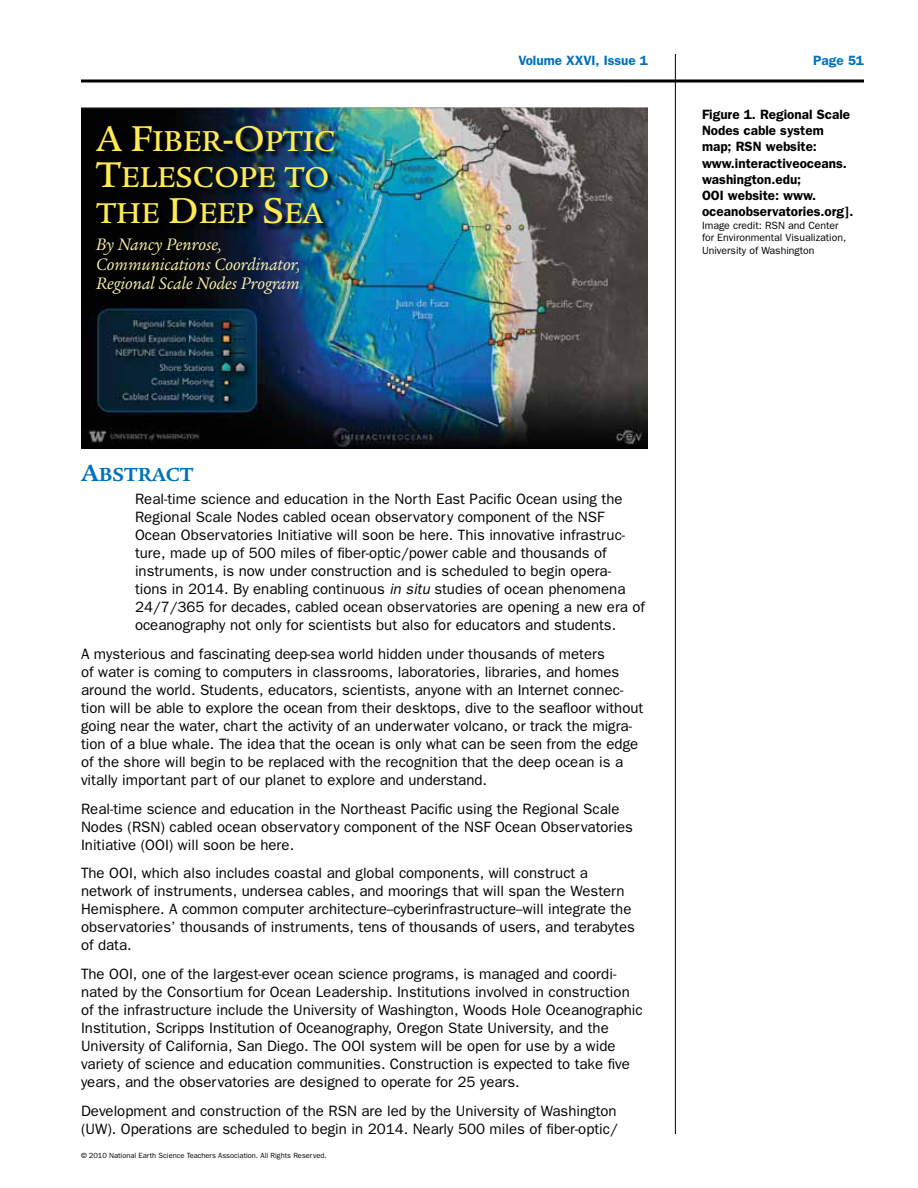
<style>
.page{position:relative;width:918px;height:1188px;background:#fff}
.page>*{position:absolute;margin:0;border:0;box-sizing:border-box;transform-origin:0 0}
.t1{font:31.2px/36px "Legacy Serif Medium SC800";color:#ffea53}
.t2{font:20.4px "Legacy Serif Bold SC800";color:#0072bc}
.t3{font:italic 18px/19.5px "Legacy Serif";color:#fff3ac}
.t4{font:15px/18px "Franklin Gothic";color:#000}
.t5{font:600 13.5px/16.2px "Franklin Gothic";color:#000}
.t6{font:600 13.5px "Franklin Gothic";color:#0072bc}
.t7{font:10.5px/12.6px "Franklin Gothic";color:#000}
.t8{font:7.5px "Franklin Gothic";color:#000}
.s1{font-size:39px}
.s2{font-size:25.5px}
.s3{font-style:italic}
</style>
<div class="page">
<img style="left:81px;top:108px;width:567px;height:341px">
<hr style="left:81px;top:80px;width:783px;height:2px;background:#000">
<hr style="left:675px;top:54px;width:1px;height:1080px;background:#000">
<svg style="left:96px;top:126px;width:246px;height:106px"></svg>
<h1 class="t1" style="left:96px;top:124px;width:241px"><span class="s1">A F</span>IBER<span class="s1">-O</span>PTIC<br><span class="s1">T</span>ELESCOPE TO<br>THE <span class="s1">D</span>EEP <span class="s1">S</span>EA</h1>
<p class="t3" style="left:96px;top:235px;width:206px">By Nancy Penrose,<br>Communications Coordinator,<br>Regional Scale Nodes Program</p>
<p class="t6" style="left:518px;top:52px;width:131px">Volume XXVI, Issue 1</p>
<p class="t6" style="left:813px;top:52px;width:52px">Page 51</p>
<p class="t5" style="left:702px;top:106px;width:153px">Figure 1. Regional Scale<br>Nodes cable system map; RSN website: www.interactiveoceans. washington.edu;<br>OOI website: www. oceanobservatories.org].</p>
<p class="t7" style="left:702px;top:219px;width:146px">Image credit: RSN and Center for Environmental Visualization,<br>University of Washington</p>
<h2 class="t2" style="left:81px;top:462px;width:114px"><span class="s2">A</span>BSTRACT</h2>
<p class="t4" style="left:135px;top:490px;width:512px">Real-time science and education in the North East Pacific Ocean using the Regional Scale Nodes cabled ocean observatory component of the NSF Ocean Observatories Initiative will soon be here. This innovative infrastruc&shy;ture, made up of 500 miles of fiber-optic/power cable and thousands of instruments, is now under construction and is scheduled to begin opera&shy;tions in 2014. By enabling continuous <span class="s3">in situ</span> studies of ocean phenomena 24/7/365 for decades, cabled ocean observatories are opening a new era of oceanography not only for scientists but also for educators and students.</p>
<p class="t4" style="left:81px;top:644px;width:564px">A mysterious and fascinating deep-sea world hidden under thousands of meters<br>of water is coming to computers in classrooms, laboratories, libraries, and homes around the world. Students, educators, scientists, anyone with an Internet connec&shy;tion will be able to explore the ocean from their desktops, dive to the seafloor without going near the water, chart the activity of an underwater volcano, or track the migra&shy;tion of a blue whale. The idea that the ocean is only what can be seen from the edge of the shore will begin to be replaced with the recognition that the deep ocean is a vitally important part of our planet to explore and understand.</p>
<p class="t4" style="left:81px;top:799px;width:553px">Real-time science and education in the Northeast Pacific using the Regional Scale<br>Nodes (RSN) cabled ocean observatory component of the NSF Ocean Observatories<br>Initiative (OOI) will soon be here.</p>
<p class="t4" style="left:81px;top:864px;width:555px">The OOI, which also includes coastal and global components, will construct a network of instruments, undersea cables, and moorings that will span the Western Hemisphere. A common computer architecture--cyberinfrastructure--will integrate the observatories’ thousands of instruments, tens of thousands of users, and terabytes of data.</p>
<p class="t4" style="left:81px;top:965px;width:563px">The OOI, one of the largest-ever ocean science programs, is managed and coordi&shy;nated by the Consortium for Ocean Leadership. Institutions involved in construction of the infrastructure include the University of Washington, Woods Hole Oceanographic Institution, Scripps Institution of Oceanography, Oregon State University, and the University of California, San Diego. The OOI system will be open for use by a wide variety of science and education communities. Construction is expected to take five years, and the observatories are designed to operate for 25 years.</p>
<p class="t4" style="left:81px;top:1102px;width:538px">Development and construction of the RSN are led by the University of Washington (UW). Operations are scheduled to begin in 2014. Nearly 500 miles of fiber-optic/</p>
<p class="t8" style="left:81px;top:1152px;width:247px">© 2010 National Earth Science Teachers Association. All Rights Reserved.</p>
</div>
